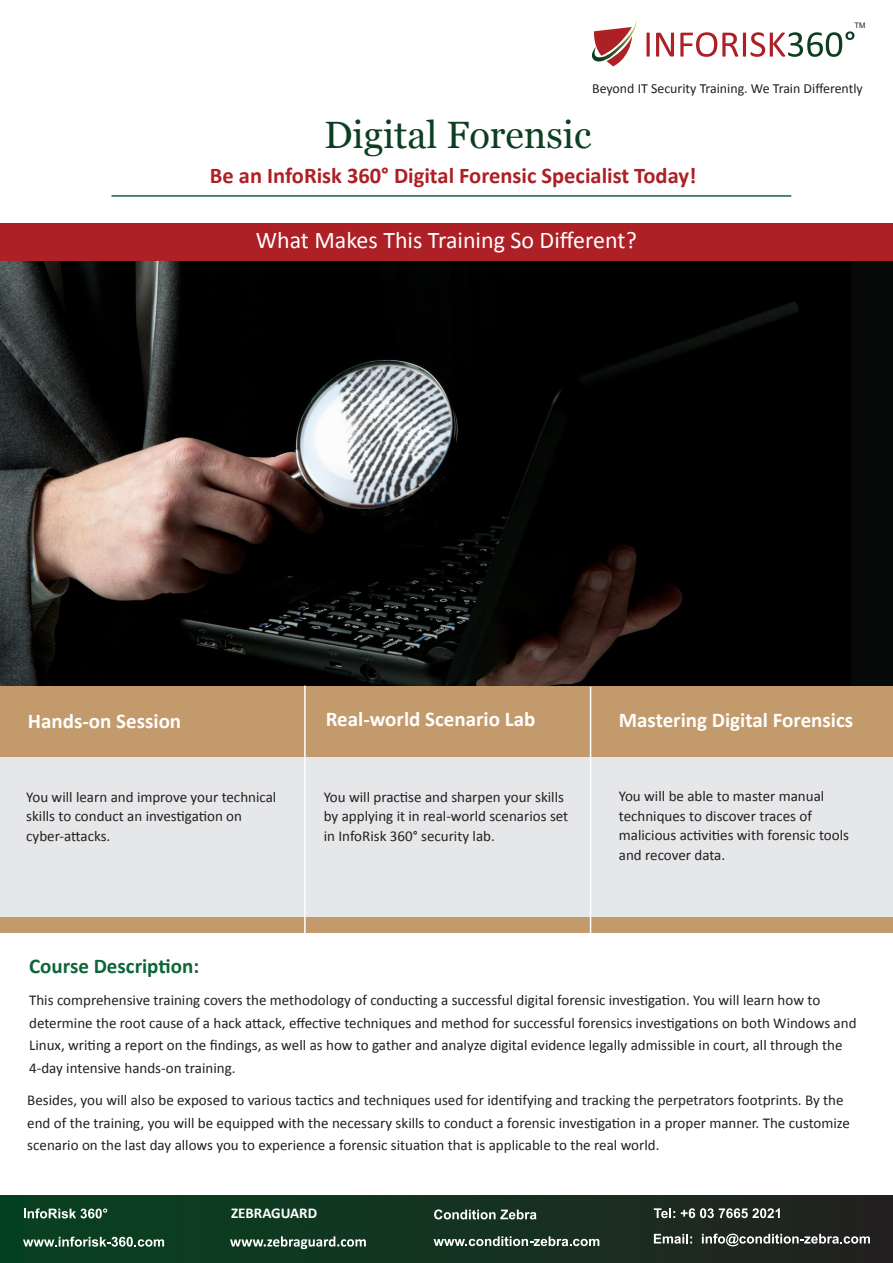
<style>
.page{position:relative;width:893px;height:1263px;background:#fff}
.page>*{position:absolute;margin:0;border:0;box-sizing:border-box;transform-origin:0 0}
.t1{font:38.1px "Georgia";color:#0c3f21}
.t2{font:24px "Calibri";color:#fff}
.t3{font:700 22.5px "Calibri";color:#ad2025}
.t4{font:700 21px "Calibri";color:#fff}
.t5{font:700 21px "Calibri";color:#0c6638}
.t6{font:15px/19.5px "Calibri";color:#231f20}
.t7{font:700 15px "Calibri";color:#fff}
.t8{font:13.95px "Calibri";color:#231f20}
.t9{font:7.5px "Arial";color:#211e1e}
</style>
<div class="page">
<div style="left:781px;top:256px;width:112px;height:435px;background:#000"></div>
<img style="left:0;top:261px;width:798px;height:425px">
<img style="left:247px;top:261px;width:409px;height:386px">
<div style="left:0;top:1196px;width:893px;height:67px;background:linear-gradient(to right,#074321,#23221f)"></div>
<svg style="left:24px;top:1208px;width:83px;height:10px"></svg>
<svg style="left:23px;top:1237px;width:141px;height:10px"></svg>
<svg style="left:654px;top:1234px;width:38px;height:9px"></svg>
<svg style="left:702px;top:1234px;width:168px;height:12px"></svg>
<svg style="left:434px;top:1209px;width:102px;height:10px"></svg>
<svg style="left:433px;top:1236px;width:166px;height:10px"></svg>
<svg style="left:654px;top:1208px;width:21px;height:10px"></svg>
<svg style="left:681px;top:1208px;width:99px;height:10px"></svg>
<svg style="left:230px;top:1236px;width:136px;height:13px;background:#567362"></svg>
<div style="left:0;top:223px;width:893px;height:38px;background:#ad2025"></div>
<hr style="left:111px;top:195px;width:680px;height:2px;background:#0c6638">
<svg style="left:592px;top:20px;width:45px;height:46px"></svg>
<svg style="left:646px;top:33px;width:4px;height:24px"></svg>
<svg style="left:656px;top:33px;width:18px;height:24px"></svg>
<svg style="left:680px;top:31px;width:174px;height:26px"></svg>
<div style="left:0;top:753px;width:893px;height:165px;background:#e6e7e9"></div>
<div style="left:0;top:917px;width:893px;height:16px;background:#c39a6b"></div>
<div style="left:0;top:686px;width:893px;height:70px;background:#c39a6b"></div>
<hr style="left:304px;top:686px;width:2px;height:272px;background:#fff">
<hr style="left:590px;top:687px;width:1px;height:272px;background:#fff">
<p class="t9" style="left:854px;top:20px;width:12px">TM</p>
<p class="t8" style="left:592px;top:79px;width:272px">Beyond IT Security Training. We Train Differently</p>
<h1 class="t1" style="left:324px;top:113px;width:269px">Digital Forensic</h1>
<h3 class="t3" style="left:210px;top:161px;width:488px">Be an InfoRisk 360° Digital Forensic Specialist Today!</h3>
<h2 class="t2" style="left:256px;top:226px;width:383px">What Makes This Training So Different?</h2>
<h3 class="t4" style="left:28px;top:707px;width:155px">Hands-on Session</h3>
<h3 class="t4" style="left:326px;top:706px;width:211px">Real-world Scenario Lab</h3>
<p class="t6" style="left:26px;top:786px;width:252px">You will learn and improve your technical skills to conduct an investigation on cyber-attacks.</p>
<h3 class="t5" style="left:29px;top:953px;width:172px">Course Description:</h3>
<p class="t6" style="left:324px;top:786px;width:246px">You will practise and sharpen your skills by applying it in real-world scenarios set in InfoRisk 360° security lab.</p>
<h3 class="t4" style="left:619px;top:707px;width:236px">Mastering Digital Forensics</h3>
<p class="t6" style="left:619px;top:786px;width:232px">You will be able to master manual techniques to discover traces of malicious activities with forensic tools and recover data.</p>
<p class="t6" style="left:29px;top:988px;width:829px;line-height:22.5px">This comprehensive training covers the methodology of conducting a successful digital forensic investigation. You will learn how to determine the root cause of a hack attack, effective techniques and method for successful forensics investigations on both Windows and Linux, writing a report on the findings, as well as how to gather and analyze digital evidence legally admissible in court, all through the 4-day intensive hands-on training.</p>
<p class="t6" style="left:27px;top:1088px;width:824px;line-height:22.5px">Besides, you will also be exposed to various tactics and techniques used for identifying and tracking the perpetrators footprints. By the end of the training, you will be equipped with the necessary skills to conduct a forensic investigation in a proper manner. The customize scenario on the last day allows you to experience a forensic situation that is applicable to the real world.</p>
<p class="t7" style="left:231px;top:1204px;width:88px">ZEBRAGUARD</p>
</div>
